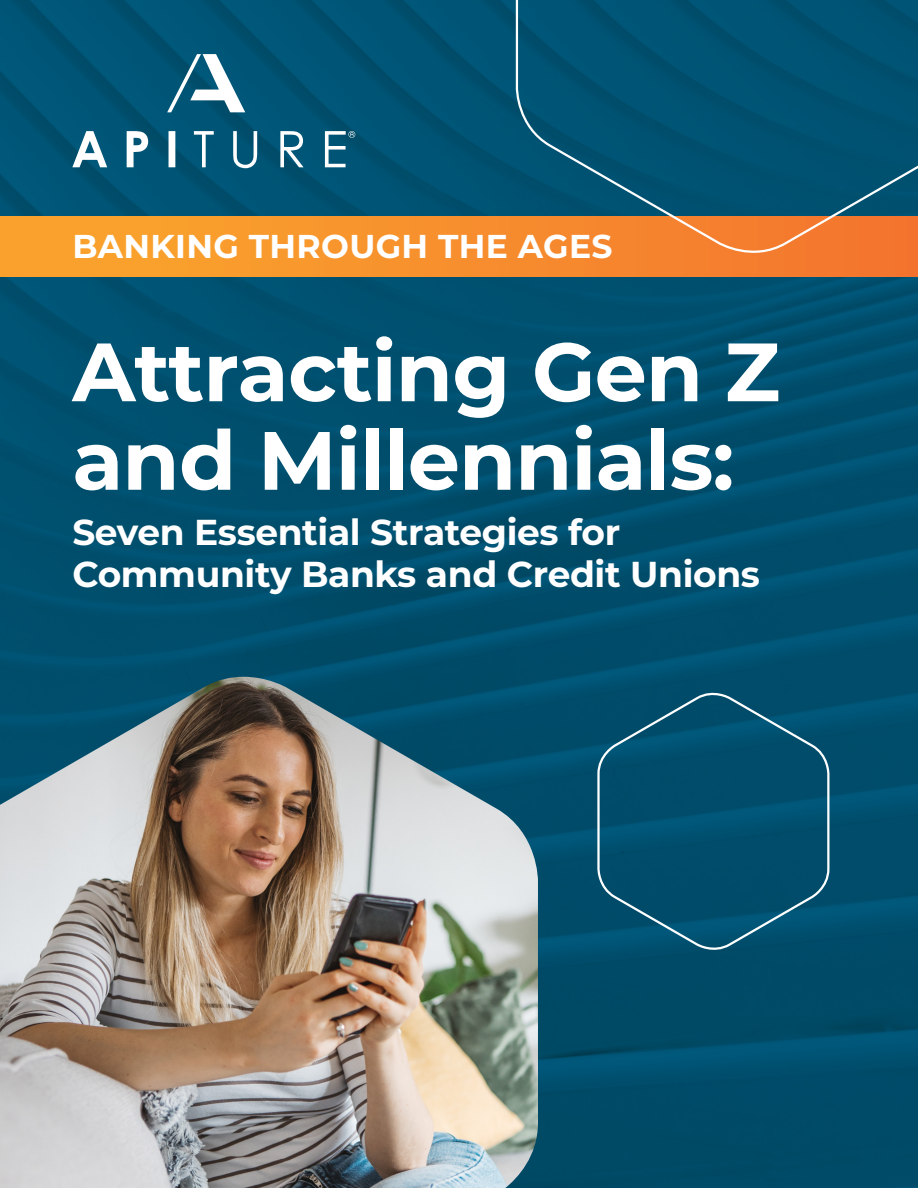
<style>
.page{position:relative;width:918px;height:1188px;background:#004e6d}
.page>*{position:absolute;margin:0;border:0;box-sizing:border-box;transform-origin:0 0}
.t1{font:700 82.5px/88.5px "Montserrat";letter-spacing:-.01em;color:#fff}
.t2{font:700 36px/42px "Montserrat";letter-spacing:-.01em;color:#fff}
.t3{font:700 33px "Montserrat";letter-spacing:.01em;color:#fff}
</style>
<div class="page">
<svg style="left:72px;top:54px;width:283px;height:114px"></svg>
<div style="left:0;top:216px;width:918px;height:60px;background:linear-gradient(to right,#faa72c,#f3742f)"></div>
<img style="left:0;top:677px;width:538px;height:511px">
<svg style="left:596px;top:692px;width:235px;height:258px"></svg>
<svg style="left:515px;top:0;width:403px;height:262px"></svg>
<p class="t3" style="left:72px;top:222px;width:542px">BANKING THROUGH THE AGES</p>
<h1 class="t1" style="left:72px;top:324px;width:709px">Attracting Gen Z and Millennials:</h1>
<p class="t2" style="left:72px;top:509px;width:689px">Seven Essential Strategies for<br>Community Banks and Credit Unions</p>
</div>
